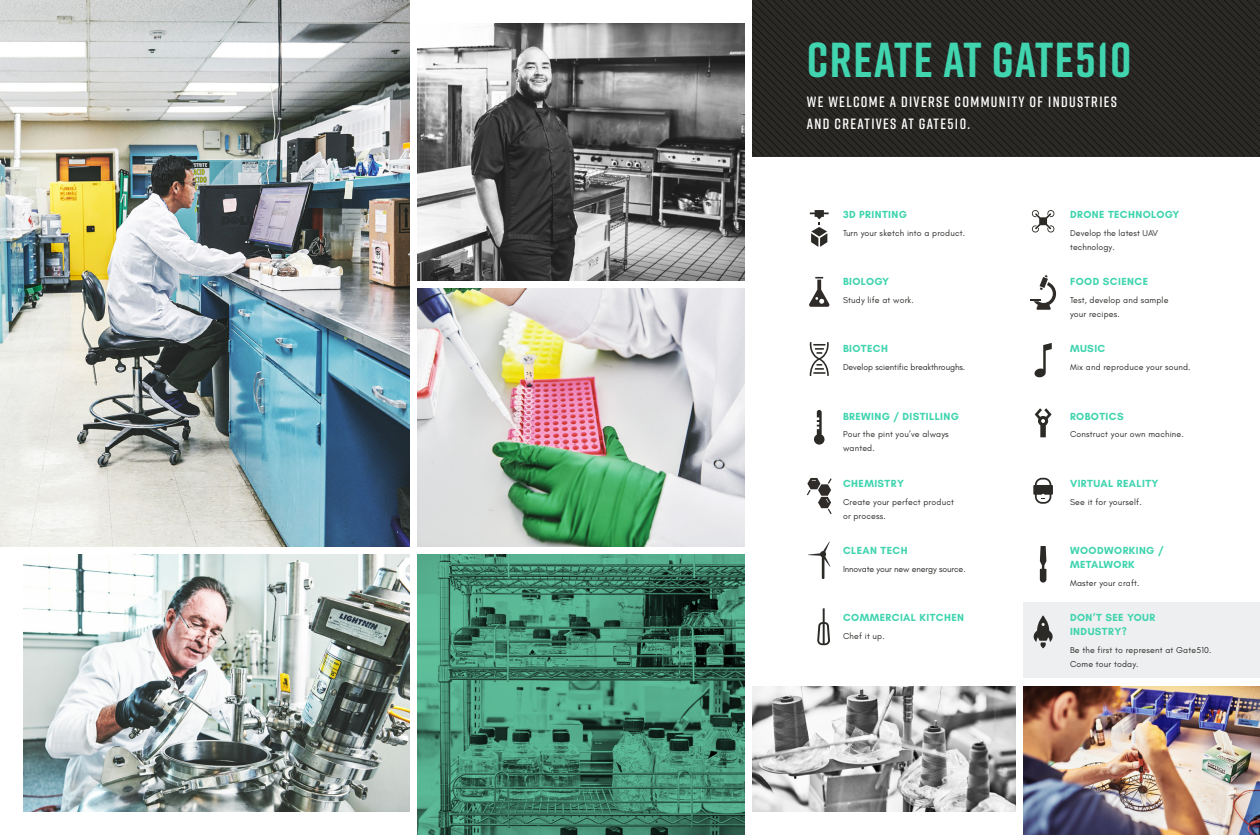
<style>
.page{position:relative;width:1260px;height:835px;background:#fff}
.page>*{position:absolute;margin:0;border:0;box-sizing:border-box;transform-origin:0 0}
.t1{font:700 49px "Rift";letter-spacing:.03em;color:#40d4af}
.t2{font:600 14.88px/21.9px "Rift";letter-spacing:.09em;color:#fff}
.Sub-head_2{font:700 10.5px/14px "Glacial Indifference";letter-spacing:.04em;color:#40d4af}
.Body_Small{font:8.75px/14px "Glacial Indifference";letter-spacing:.02em;color:#2b2a27}
.Body_Small-2{font:8.75px "Glacial Indifference";letter-spacing:-.01em;color:#2b2a27}
</style>
<div class="page">
<img style="left:417px;top:289px;width:327px;height:257px">
<img style="left:417px;top:24px;width:327px;height:257px">
<img style="left:24px;top:554px;width:386px;height:257px">
<img style="left:417px;top:554px;width:327px;height:281px">
<svg style="left:752px;top:0;width:508px;height:156px;background:#272623"></svg>
<div style="left:1024px;top:602px;width:236px;height:76px;background:#edeff0"></div>
<svg style="left:1040px;top:546px;width:6px;height:36px"></svg>
<svg style="left:810px;top:210px;width:19px;height:37px"></svg>
<svg style="left:814px;top:410px;width:11px;height:34px"></svg>
<svg style="left:1034px;top:343px;width:18px;height:35px"></svg>
<svg style="left:809px;top:342px;width:20px;height:34px"></svg>
<svg style="left:1035px;top:408px;width:17px;height:29px"></svg>
<svg style="left:1033px;top:478px;width:20px;height:26px"></svg>
<svg style="left:808px;top:541px;width:22px;height:38px"></svg>
<svg style="left:817px;top:608px;width:13px;height:37px"></svg>
<svg style="left:1032px;top:210px;width:23px;height:22px"></svg>
<svg style="left:1033px;top:615px;width:20px;height:33px"></svg>
<img style="left:752px;top:686px;width:263px;height:125px">
<img style="left:1024px;top:686px;width:236px;height:149px">
<svg style="left:1030px;top:275px;width:26px;height:35px"></svg>
<svg style="left:807px;top:477px;width:25px;height:37px"></svg>
<svg style="left:809px;top:277px;width:21px;height:30px"></svg>
<img style="left:0;top:0;width:410px;height:546px">
<p class="t1" style="left:807px;top:25px;width:326px">CREATE AT GATE510</p>
<p class="t2" style="left:807px;top:90px;width:312px">WE WELCOME A DIVERSE COMMUNITY OF INDUSTRIES<br>AND CREATIVES AT GATE510.</p>
<p class="Sub-head_2" style="left:843px;top:207px;width:65px">3D PRINTING</p>
<p class="Body_Small" style="left:843px;top:226px;width:124px">Turn your sketch into a product.</p>
<p class="Sub-head_2" style="left:843px;top:274px;width:48px">BIOLOGY</p>
<p class="Body_Small" style="left:843px;top:293px;width:72px">Study life at work.</p>
<p class="Sub-head_2" style="left:843px;top:342px;width:47px">BIOTECH</p>
<p class="Body_Small-2" style="left:843px;top:362px;width:124px">Develop scientific breakthroughs.</p>
<p class="Sub-head_2" style="left:843px;top:409px;width:118px">BREWING / DISTILLING</p>
<p class="Body_Small" style="left:843px;top:428px;width:107px">Pour the pint you’ve always wanted.</p>
<p class="Sub-head_2" style="left:843px;top:476px;width:63px">CHEMISTRY</p>
<p class="Body_Small" style="left:843px;top:495px;width:112px">Create your perfect product or process.</p>
<p class="Sub-head_2" style="left:843px;top:543px;width:66px">CLEAN TECH</p>
<p class="Body_Small-2" style="left:843px;top:564px;width:124px">Innovate your new energy source.</p>
<p class="Sub-head_2" style="left:843px;top:610px;width:123px">COMMERCIAL KITCHEN</p>
<p class="Body_Small" style="left:843px;top:629px;width:43px">Chef it up.</p>
<p class="Sub-head_2" style="left:1070px;top:207px;width:111px">DRONE TECHNOLOGY</p>
<p class="Body_Small" style="left:1070px;top:226px;width:90px">Develop the latest UAV technology.</p>
<p class="Sub-head_2" style="left:1070px;top:274px;width:80px">FOOD SCIENCE</p>
<p class="Body_Small" style="left:1070px;top:293px;width:100px">Test, develop and sample your recipes.</p>
<p class="Sub-head_2" style="left:1070px;top:342px;width:37px">MUSIC</p>
<p class="Body_Small" style="left:1070px;top:360px;width:122px">Mix and reproduce your sound.</p>
<p class="Sub-head_2" style="left:1070px;top:409px;width:55px">ROBOTICS</p>
<p class="Body_Small" style="left:1070px;top:428px;width:115px">Construct your own machine.</p>
<p class="Sub-head_2" style="left:1070px;top:476px;width:90px">VIRTUAL REALITY</p>
<p class="Body_Small" style="left:1070px;top:495px;width:73px">See it for yourself.</p>
<p class="Sub-head_2" style="left:1070px;top:543px;width:95px">WOODWORKING /<br>METALWORK</p>
<p class="Body_Small" style="left:1070px;top:576px;width:71px">Master your craft.</p>
<p class="Sub-head_2" style="left:1070px;top:611px;width:87px">DON’T SEE YOUR<br>INDUSTRY?</p>
<p class="Body_Small" style="left:1070px;top:643px;width:143px">Be the first to represent at Gate510.<br>Come tour today.</p>
</div>
